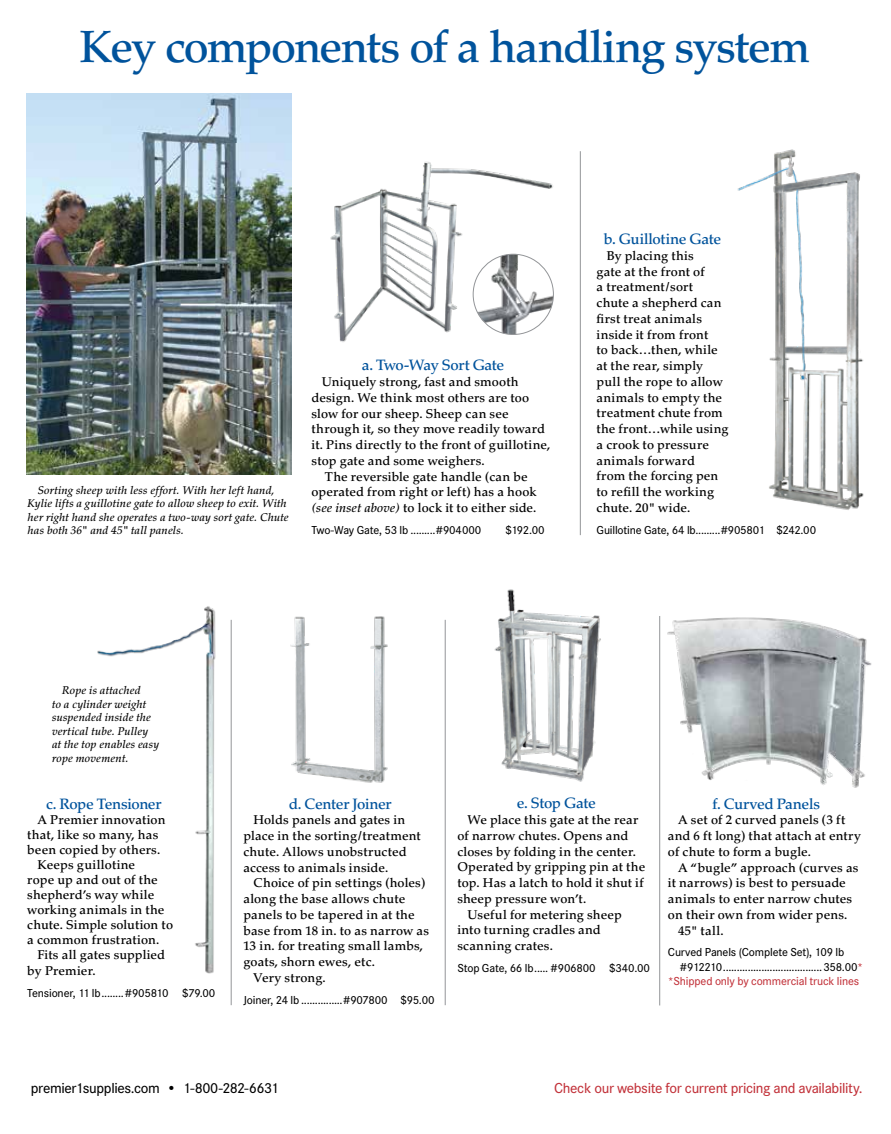
<style>
.page{position:relative;width:891px;height:1134px;background:#fff}
.page>*{position:absolute;margin:0;border:0;box-sizing:border-box;transform-origin:0 0}
.t1{font:500 45px "Palatino";letter-spacing:-.035em;color:#00539c}
.t2{font:500 15px "Palatino";letter-spacing:-.025em;color:#00539c}
.t3{font:500 15px "Corporate S";letter-spacing:-.025em;color:#c2323a}
.t4{font:500 15px "Corporate S";letter-spacing:-.025em;color:#000}
.t5{font:500 12.75px/15.8px "Palatino";letter-spacing:.01em;color:#000}
.t6{font:500 12px "Corporate S";letter-spacing:-.015em;color:#000}
.t7{font:500 12px "Corporate S";letter-spacing:-.04em;color:#000}
.t8{font:500 12px "Corporate S";letter-spacing:-.015em;color:#c2323a}
.t9{font:italic 500 11.25px/13.5px "Palatino";letter-spacing:.015em;color:#000}
.s1{font-style:italic}
.s2{color:#c2323a}
</style>
<div class="page">
<img style="left:737px;top:149px;width:127px;height:361px">
<img style="left:330px;top:162px;width:224px;height:180px">
<hr style="left:580px;top:151px;width:1px;height:384px;background:#939598">
<img style="left:26px;top:93px;width:266px;height:381px">
<img style="left:97px;top:606px;width:119px;height:368px">
<img style="left:494px;top:589px;width:107px;height:193px">
<img style="left:290px;top:616px;width:98px;height:167px">
<img style="left:667px;top:617px;width:205px;height:171px">
<hr style="left:231px;top:620px;width:1px;height:385px;background:#939598">
<hr style="left:445px;top:620px;width:1px;height:385px;background:#939598">
<hr style="left:659px;top:616px;width:1px;height:389px;background:#939598">
<h1 class="t1" style="left:79px;top:20px;width:732px">Key components of a handling system</h1>
<p class="t9" style="left:28px;top:483px;width:263px;text-indent:10px">Sorting sheep with less effort. With her left hand, Kylie lifts a guillotine gate to allow sheep to exit. With her right hand she operates a two-way sort gate. Chute has both 36" and 45" tall panels.</p>
<p class="t2" style="left:362px;top:357px;width:144px">a. Two-Way Sort Gate</p>
<p class="t5" style="left:322px;top:374px;width:199px">Uniquely strong, fast and smooth</p>
<p class="t5" style="left:312px;top:390px;width:219px">design. We think most others are too</p>
<p class="t5" style="left:312px;top:406px;width:199px">slow for our sheep. Sheep can see</p>
<p class="t5" style="left:312px;top:421px;width:235px">through it, so they move readily toward</p>
<p class="t5" style="left:312px;top:437px;width:240px">it. Pins directly to the front of guillotine,</p>
<p class="t5" style="left:312px;top:453px;width:175px">stop gate and some weighers.</p>
<p class="t5" style="left:325px;top:469px;width:204px">The reversible gate handle (can be</p>
<p class="t5" style="left:312px;top:484px;width:226px">operated from right or left) has a hook</p>
<p class="t5" style="left:312px;top:500px;width:226px"><span class="s1">(see inset above)</span> to lock it to either side.</p>
<p class="t6" style="left:312px;top:523px;width:171px">Two-Way Gate, 53 lb .........#904000</p>
<p class="t6" style="left:506px;top:523px;width:41px">$192.00</p>
<p class="t2" style="left:604px;top:230px;width:119px">b. Guillotine Gate</p>
<p class="t5" style="left:597px;top:248px;width:133px;text-indent:10px">By placing this<br>gate at the front of<br>a treatment/sort chute a shepherd can first treat animals inside it from front<br>to back…then, while at the rear, simply pull the rope to allow animals to empty the treatment chute from the front…while using a crook to pressure animals forward<br>from the forcing pen to refill the working chute. 20" wide.</p>
<p class="t6" style="left:597px;top:523px;width:221px">Guillotine Gate, 64 lb.........#905801 $242.00</p>
<p class="t9" style="left:52px;top:684px;width:109px;text-indent:10px">Rope is attached<br>to a cylinder weight suspended inside the vertical tube. Pulley at the top enables easy rope movement.</p>
<p class="t2" style="left:46px;top:795px;width:117px">c. Rope Tensioner</p>
<p class="t5" style="left:37px;top:812px;width:130px">A Premier innovation</p>
<p class="t5" style="left:27px;top:827px;width:133px">that, like so many, has</p>
<p class="t5" style="left:27px;top:842px;width:134px">been copied by others.</p>
<p class="t5" style="left:37px;top:857px;width:99px">Keeps guillotine</p>
<p class="t5" style="left:27px;top:872px;width:132px">rope up and out of the</p>
<p class="t5" style="left:27px;top:887px;width:129px">shepherd’s way while</p>
<p class="t5" style="left:27px;top:902px;width:139px">working animals in the</p>
<p class="t5" style="left:27px;top:917px;width:147px">chute. Simple solution to</p>
<p class="t5" style="left:27px;top:932px;width:133px">a common frustration.</p>
<p class="t5" style="left:37px;top:947px;width:129px">Fits all gates supplied</p>
<p class="t5" style="left:27px;top:963px;width:70px">by Premier.</p>
<p class="t6" style="left:27px;top:986px;width:190px">Tensioner, 11 lb........#905810 $79.00</p>
<p class="t2" style="left:289px;top:795px;width:104px">d. Center Joiner</p>
<p class="t5" style="left:243px;top:812px;width:179px;text-indent:10px">Holds panels and gates in place in the sorting/treatment chute. Allows unobstructed access to animals inside.</p>
<p class="t5" style="left:254px;top:875px;width:173px">Choice of pin settings (holes)</p>
<p class="t5" style="left:243px;top:891px;width:163px">along the base allows chute</p>
<p class="t5" style="left:243px;top:907px;width:173px">panels to be tapered in at the</p>
<p class="t5" style="left:243px;top:923px;width:187px">base from 18 in. to as narrow as</p>
<p class="t5" style="left:243px;top:938px;width:181px">13 in. for treating small lambs,</p>
<p class="t5" style="left:243px;top:954px;width:133px">goats, shorn ewes, etc.</p>
<p class="t5" style="left:254px;top:970px;width:74px">Very strong.</p>
<p class="t6" style="left:243px;top:993px;width:193px">Joiner, 24 lb ...............#907800 $95.00</p>
<p class="t2" style="left:517px;top:795px;width:80px">e. Stop Gate</p>
<p class="t5" style="left:468px;top:812px;width:172px">We place this gate at the rear</p>
<p class="t5" style="left:457px;top:828px;width:172px">of narrow chutes. Opens and</p>
<p class="t5" style="left:457px;top:844px;width:180px">closes by folding in the center.</p>
<p class="t5" style="left:457px;top:859px;width:189px">Operated by gripping pin at the</p>
<p class="t5" style="left:457px;top:875px;width:188px">top. Has a latch to hold it shut if</p>
<p class="t5" style="left:457px;top:891px;width:130px">sheep pressure won’t.</p>
<p class="t5" style="left:468px;top:907px;width:156px">Useful for metering sheep</p>
<p class="t5" style="left:457px;top:922px;width:145px">into turning cradles and</p>
<p class="t5" style="left:457px;top:938px;width:97px">scanning crates.</p>
<p class="t6" style="left:457px;top:961px;width:194px">Stop Gate, 66 lb..... #906800 $340.00</p>
<p class="t2" style="left:713px;top:795px;width:109px">f. Curved Panels</p>
<p class="t5" style="left:668px;top:812px;width:194px;text-indent:10px">A set of 2 curved panels (3 ft and 6 ft long) that attach at entry of chute to form a bugle.</p>
<p class="t5" style="left:678px;top:860px;width:182px">A “bugle” approach (curves as</p>
<p class="t5" style="left:668px;top:875px;width:179px">it narrows) is best to persuade</p>
<p class="t5" style="left:668px;top:891px;width:186px">animals to enter narrow chutes</p>
<p class="t5" style="left:668px;top:907px;width:181px">on their own from wider pens.</p>
<p class="t5" style="left:678px;top:923px;width:47px">45" tall.</p>
<p class="t6" style="left:668px;top:945px;width:178px">Curved Panels (Complete Set), 109 lb</p>
<p class="t7" style="left:680px;top:960px;width:185px">#912210....................................358.00<span class="s2">*</span></p>
<p class="t8" style="left:668px;top:974px;width:193px">*Shipped only by commercial truck lines</p>
<p class="t4" style="left:31px;top:1080px;width:250px">premier1supplies.com • 1-800-282-6631</p>
<p class="t3" style="left:554px;top:1080px;width:310px">Check our website for current pricing and availability.</p>
</div>
